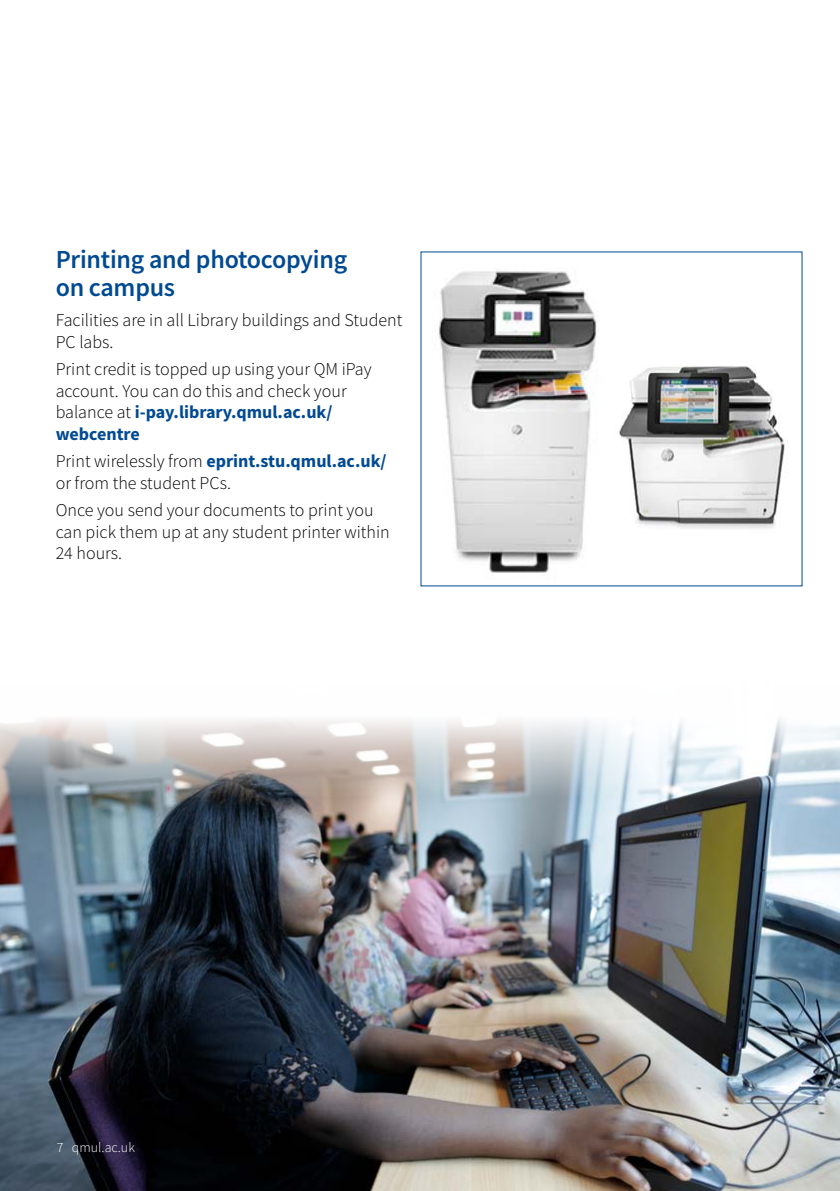
<style>
.page{position:relative;width:840px;height:1191px;background:#fff}
.page>*{position:absolute;margin:0;border:0;box-sizing:border-box;transform-origin:0 0}
.t1{font:600 26px/28px "Source Sans Pro";letter-spacing:-.01em;color:#004a93}
.t2{font:300 18px/21.6px "Source Sans Pro";color:#000}
.t3{font:300 14px "Source Sans Pro";color:#fff}
.s1{font-weight:700;color:#004a93}
</style>
<div class="page">
<img style="left:0;top:718px;width:839px;height:473px">
<img style="left:420px;top:271px;width:195px;height:316px">
<img style="left:619px;top:365px;width:169px;height:164px">
<h1 class="t1" style="left:56px;top:245px;width:293px">Printing and photocopying on campus</h1>
<p class="t2" style="left:56px;top:309px;width:348px">Facilities are in all Library buildings and Student<br>PC labs.</p>
<p class="t2" style="left:56px;top:358px;width:317px">Print credit is topped up using your QM iPay account. You can do this and check your balance at <span class="s1">i-pay.library.qmul.ac.uk/ webcentre</span></p>
<p class="t2" style="left:56px;top:450px;width:332px">Print wirelessly from <span class="s1">eprint.stu.qmul.ac.uk/ </span>or from the student PCs.</p>
<p class="t2" style="left:56px;top:499px;width:335px">Once you send your documents to print you can pick them up at any student printer within<br>24 hours.</p>
<p class="t3" style="left:57px;top:1138px;width:80px">7 qmul.ac.uk</p>
</div>
